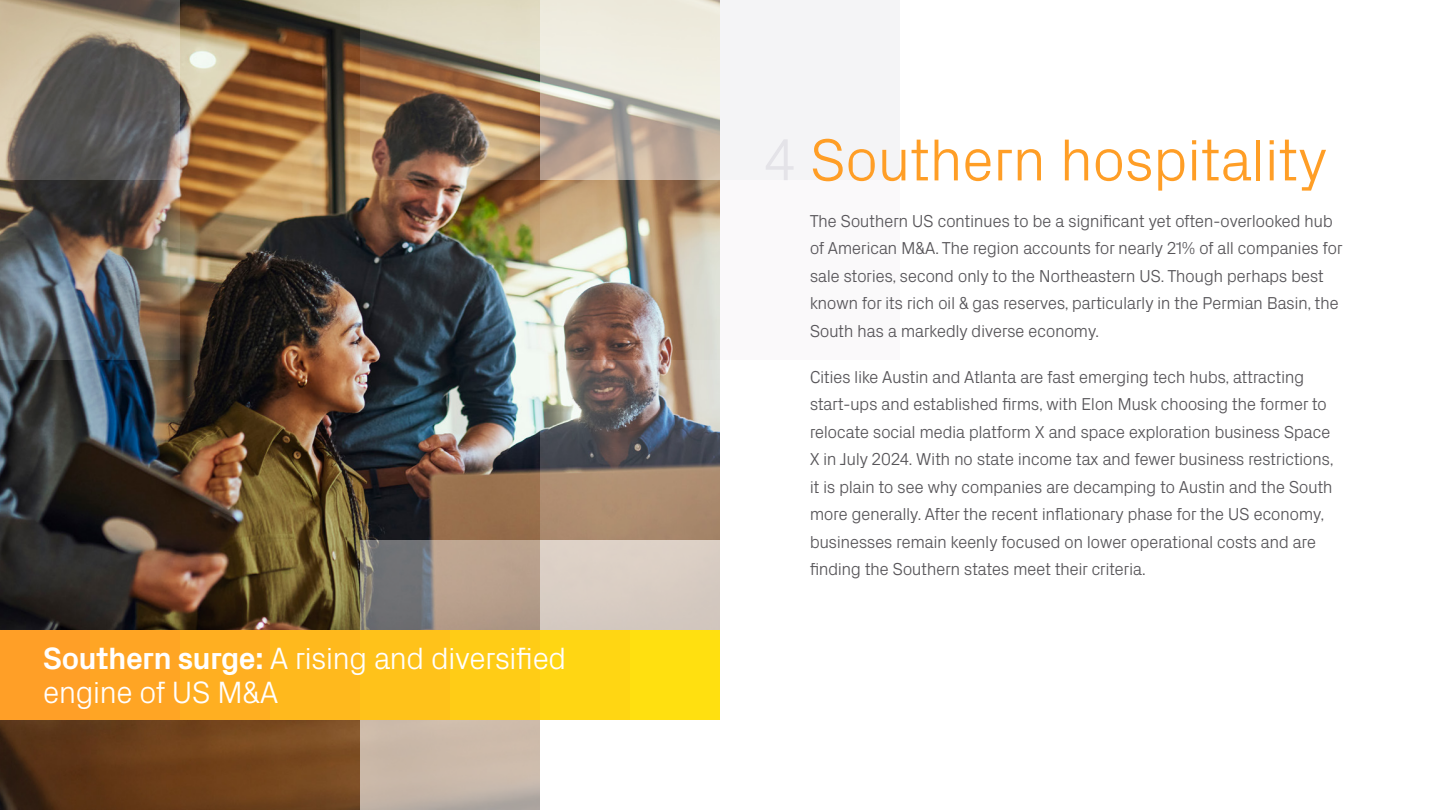
<style>
.page{position:relative;width:1440px;height:810px;background:#fff}
.page>*{position:absolute;margin:0;border:0;box-sizing:border-box;transform-origin:0 0}
.t1{font:300 60px "Px Grotesk";letter-spacing:-.02em;color:#ff9e26}
.t2{font:300 31.25px/33.8px "Px Grotesk";letter-spacing:-.03em;color:#fff}
.t3{font:300 17.5px/27.5px "Px Grotesk";letter-spacing:-.03em;color:#575559}
.s1{font-weight:700}
.s2{color:#e4e3e8}
</style>
<div class="page">
<img style="left:180px;top:180px;width:360px;height:360px">
<svg style="left:540px;top:0;width:180px;height:180px"></svg>
<img style="left:540px;top:180px;width:180px;height:180px">
<svg style="left:540px;top:360px;width:180px;height:180px"></svg>
<div style="left:540px;top:540px;width:180px;height:180px;background:#d9cec3"></div>
<img style="left:360px;top:0;width:180px;height:180px">
<svg style="left:360px;top:540px;width:180px;height:90px"></svg>
<svg style="left:360px;top:720px;width:180px;height:90px;fill:#cbb9a9"></svg>
<svg style="left:180px;top:0;width:180px;height:180px"></svg>
<svg style="left:180px;top:540px;width:180px;height:90px"></svg>
<div style="left:180px;top:720px;width:180px;height:90px;background:linear-gradient(to bottom,#7e4d22,#6e411c)"></div>
<svg style="left:0;top:0;width:180px;height:180px"></svg>
<img style="left:0;top:180px;width:180px;height:180px">
<img style="left:0;top:360px;width:180px;height:180px">
<svg style="left:0;top:540px;width:180px;height:90px"></svg>
<svg style="left:0;top:720px;width:180px;height:90px;fill:#5d3517"></svg>
<div style="left:720px;top:0;width:180px;height:180px;background:#f4f4f6"></div>
<div style="left:720px;top:180px;width:180px;height:180px;background:#faf9fa"></div>
<div style="left:540px;top:630px;width:90px;height:90px;background:#ffd613"></div>
<div style="left:450px;top:630px;width:90px;height:90px;background:#ffcc16"></div>
<div style="left:360px;top:630px;width:90px;height:90px;background:#ffc21a"></div>
<div style="left:270px;top:630px;width:90px;height:90px;background:#ffb91d"></div>
<div style="left:180px;top:630px;width:90px;height:90px;background:#ffaf21"></div>
<div style="left:90px;top:630px;width:90px;height:90px;background:#ff9f27"></div>
<div style="left:0;top:630px;width:90px;height:90px;background:#ff9f27"></div>
<div style="left:630px;top:630px;width:90px;height:90px;background:#ffe010"></div>
<h2 class="t2" style="left:43px;top:640px;width:525px"><span class="s1">Southern surge:</span> A rising and diversified engine of US M&amp;A</h2>
<h1 class="t1" style="left:764px;top:119px;width:566px"><span class="s2">4</span> Southern hospitality</h1>
<p class="t3" style="left:810px;top:206px;width:535px">The Southern US continues to be a significant yet often-overlooked hub of American M&amp;A. The region accounts for nearly 21% of all companies for sale stories, second only to the Northeastern US. Though perhaps best known for its rich oil &amp; gas reserves, particularly in the Permian Basin, the South has a markedly diverse economy.</p>
<p class="t3" style="left:810px;top:362px;width:525px">Cities like Austin and Atlanta are fast emerging tech hubs, attracting start-ups and established firms, with Elon Musk choosing the former to relocate social media platform X and space exploration business Space X in July 2024. With no state income tax and fewer business restrictions, it is plain to see why companies are decamping to Austin and the South more generally. After the recent inflationary phase for the US economy, businesses remain keenly focused on lower operational costs and are finding the Southern states meet their criteria.</p>
</div>
